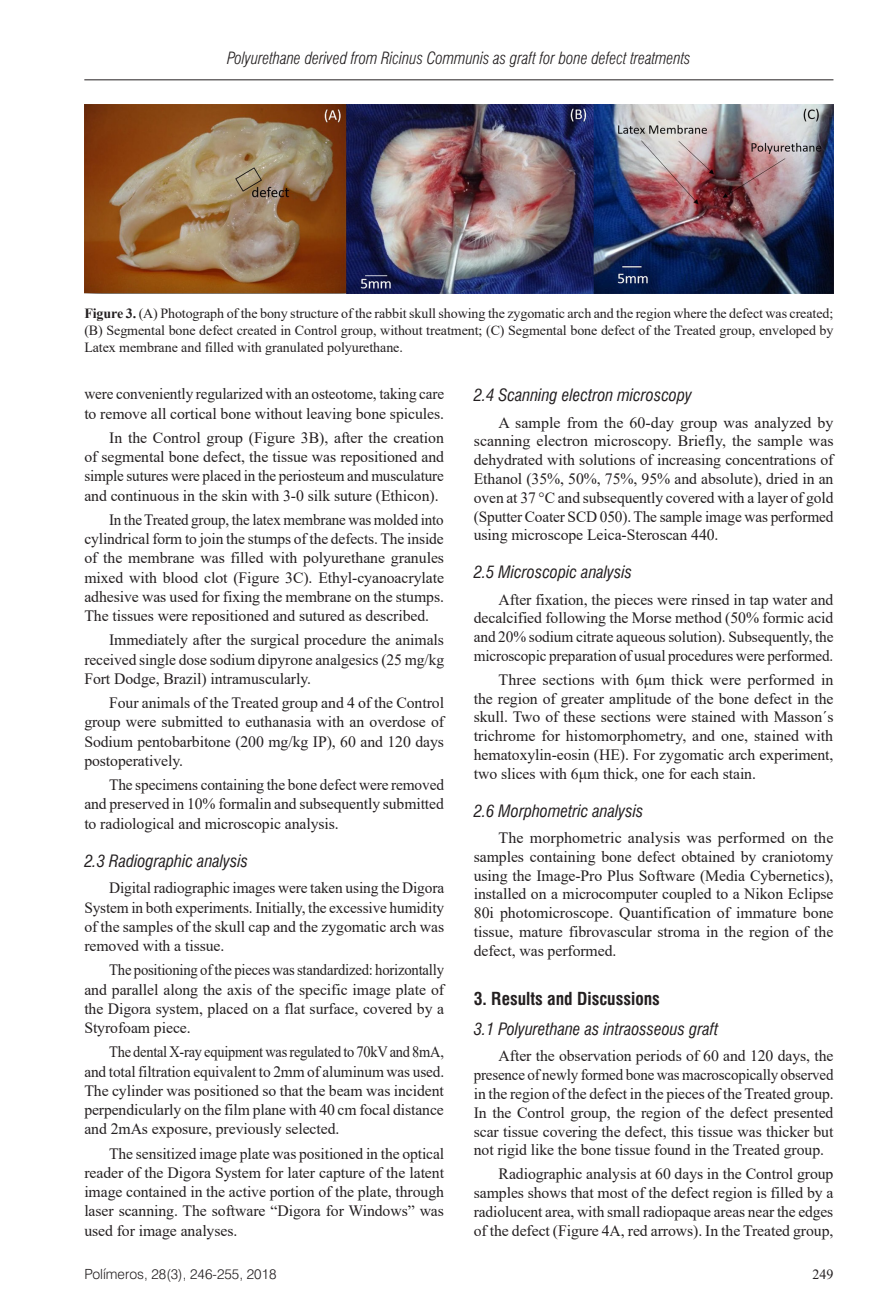
<style>
.page{position:relative;width:893px;height:1315px;background:#fff}
.page>*{position:absolute;margin:0;border:0;box-sizing:border-box;transform-origin:0 0}
.Heading1{font:700 condensed 17.5px "Swiss 721 BT";color:#231f20}
.Heading2{font:italic condensed 16.62px "Swiss 721 BT";color:#231f20}
.t1{font:italic 300 condensed 16.62px "Swiss 721 BT";letter-spacing:-.01em;color:#231f20}
.Heading2Alt{font:italic condensed 16.62px "Swiss 721 BT";color:#231f20}
.Paragraph{font:15.75px/18.9px "Times New Roman";letter-spacing:-.005em;color:#231f20;text-align:justify}
.Paragraph-2{font:15.75px/19.2px "Times New Roman";letter-spacing:-.005em;color:#231f20;text-align:justify;scale:.96 1}
.Paragraph-3{font:15.75px/19.2px "Times New Roman";letter-spacing:-.005em;color:#231f20;text-align:justify;scale:.92 1}
.Paragraph-4{font:15.75px/19.2px "Times New Roman";letter-spacing:-.005em;color:#231f20;text-align:justify;scale:.93 1}
.FigureCaption{font:14px/16.8px "Times New Roman";letter-spacing:-.005em;color:#231f20;text-align:justify}
.t2{font:300 14px "Swiss 721 BT";color:#231f20}
.s1{font-weight:700}
</style>
<div class="page">
<hr style="left:84px;top:79px;width:749px;height:1px;background:#231f20">
<img style="left:84px;top:104px;width:749px;height:190px">
<p class="t1" style="left:227px;top:48px;width:465px">Polyurethane derived from Ricinus Communis as graft for bone defect treatments</p>
<p class="FigureCaption" style="left:84px;top:305px;width:751px"><span class="s1">Figure 3.</span> (A) Photograph of the bony structure of the rabbit skull showing the zygomatic arch and the region where the defect was created; (B) Segmental bone defect created in Control group, without treatment; (C) Segmental bone defect of the Treated group, enveloped by Latex membrane and filled with granulated polyurethane.</p>
<p class="Paragraph" style="left:84px;top:384px;width:361px">were conveniently regularized with an osteotome, taking care to remove all cortical bone without leaving bone spicules.</p>
<p class="Paragraph" style="left:84px;top:427px;width:361px;text-indent:25px">In the Control group (Figure 3B), after the creation of segmental bone defect, the tissue was repositioned and simple sutures were placed in the periosteum and musculature and continuous in the skin with 3-0 silk suture (Ethicon).</p>
<p class="Paragraph-2" style="left:84px;top:509px;width:376px;text-indent:25px">In the Treated group, the latex membrane was molded into cylindrical form to join the stumps of the defects. The inside of the membrane was filled with polyurethane granules mixed with blood clot (Figure 3C). Ethyl-cyanoacrylate adhesive was used for fixing the membrane on the stumps.<br>The tissues were repositioned and sutured as described.</p>
<p class="Paragraph" style="left:84px;top:630px;width:361px;text-indent:25px">Immediately after the surgical procedure the animals received single dose sodium dipyrone analgesics (25 mg/kg Fort Dodge, Brazil) intramuscularly.</p>
<p class="Paragraph" style="left:84px;top:692px;width:361px;text-indent:25px">Four animals of the Treated group and 4 of the Control group were submitted to euthanasia with an overdose of Sodium pentobarbitone (200 mg/kg IP), 60 and 120 days postoperatively.</p>
<p class="Paragraph" style="left:84px;top:774px;width:361px;text-indent:25px">The specimens containing the bone defect were removed and preserved in 10% formalin and subsequently submitted to radiological and microscopic analysis.</p>
<p class="Heading2" style="left:84px;top:850px;width:165px">2.3 Radiographic analysis</p>
<p class="Paragraph" style="left:84px;top:878px;width:361px;text-indent:25px">Digital radiographic images were taken using the Digora System in both experiments. Initially, the excessive humidity of the samples of the skull cap and the zygomatic arch was removed with a tissue.</p>
<p class="Paragraph-4" style="left:84px;top:960px;width:388px;text-indent:25px">The positioning of the pieces was standardized: horizontally and parallel along the axis of the specific image plate of the Digora system, placed on a flat surface, covered by a Styrofoam piece.</p>
<p class="Paragraph-3" style="left:84px;top:1042px;width:393px;text-indent:25px">The dental X-ray equipment was regulated to 70kV and 8mA, and total filtration equivalent to 2mm of aluminum was used.<br>The cylinder was positioned so that the beam was incident perpendicularly on the film plane with 40 cm focal distance and 2mAs exposure, previously selected.</p>
<p class="Paragraph" style="left:84px;top:1143px;width:361px;text-indent:25px">The sensitized image plate was positioned in the optical reader of the Digora System for later capture of the latent image contained in the active portion of the plate, through laser scanning. The software “Digora for Windows” was used for image analyses.</p>
<p class="t2" style="left:84px;top:1265px;width:194px">Polímeros, 28(3), 246-255, 2018</p>
<p class="Heading2" style="left:474px;top:385px;width:220px">2.4 Scanning electron microscopy</p>
<p class="Paragraph" style="left:474px;top:412px;width:361px;text-indent:25px">A sample from the 60-day group was analyzed by scanning electron microscopy. Briefly, the sample was dehydrated with solutions of increasing concentrations of Ethanol (35%, 50%, 75%, 95% and absolute), dried in an oven at 37 °C and subsequently covered with a layer of gold (Sputter Coater SCD 050). The sample image was performed using microscope Leica-Steroscan 440.</p>
<p class="Heading2" style="left:474px;top:562px;width:160px">2.5 Microscopic analysis</p>
<p class="Paragraph" style="left:474px;top:589px;width:361px;text-indent:25px">After fixation, the pieces were rinsed in tap water and decalcified following the Morse method (50% formic acid and 20% sodium citrate aqueous solution). Subsequently, the microscopic preparation of usual procedures were performed.</p>
<p class="Paragraph" style="left:474px;top:669px;width:361px;text-indent:25px">Three sections with 6μm thick were performed in the region of greater amplitude of the bone defect in the skull. Two of these sections were stained with Masson´s trichrome for histomorphometry, and one, stained with hematoxylin‑eosin (HE). For zygomatic arch experiment, two slices with 6μm thick, one for each stain.</p>
<p class="Heading2" style="left:474px;top:800px;width:171px">2.6 Morphometric analysis</p>
<p class="Paragraph" style="left:474px;top:827px;width:361px;text-indent:25px">The morphometric analysis was performed on the samples containing bone defect obtained by craniotomy using the Image-Pro Plus Software (Media Cybernetics), installed on a microcomputer coupled to a Nikon Eclipse 80i photomicroscope. Quantification of immature bone tissue, mature fibrovascular stroma in the region of the defect, was performed.</p>
<p class="Heading1" style="left:474px;top:987px;width:188px">3. Results and Discussions</p>
<p class="Heading2Alt" style="left:474px;top:1019px;width:246px">3.1 Polyurethane as intraosseous graft</p>
<p class="Paragraph" style="left:474px;top:1046px;width:361px;text-indent:25px">After the observation periods of 60 and 120 days, the presence of newly formed bone was macroscopically observed in the region of the defect in the pieces of the Treated group.<br>In the Control group, the region of the defect presented scar tissue covering the defect, this tissue was thicker but not rigid like the bone tissue found in the Treated group.</p>
<p class="Paragraph" style="left:474px;top:1164px;width:361px;text-indent:25px">Radiographic analysis at 60 days in the Control group samples shows that most of the defect region is filled by a radiolucent area, with small radiopaque areas near the edges of the defect (Figure 4A, red arrows). In the Treated group,</p>
</div>
